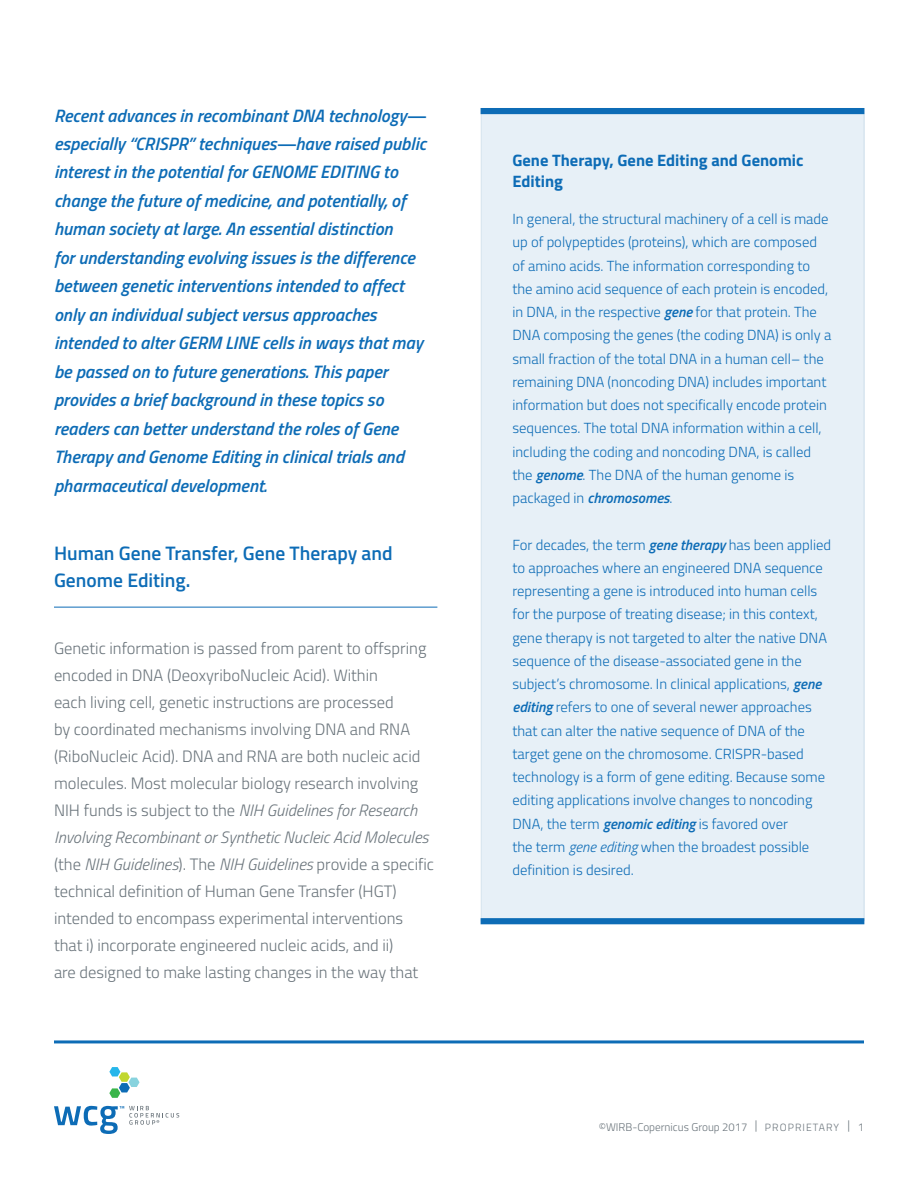
<style>
.page{position:relative;width:918px;height:1188px;background:#fff}
.page>*{position:absolute;margin:0;border:0;box-sizing:border-box;transform-origin:0 0}
.t1{font:600 19.5px/27px "Titillium";color:#0d6cb6}
.t2{font:italic 600 18px/28.5px "Titillium";color:#0d6cb6}
.t3{font:300 16.5px/27px "Titillium";color:#6a747b}
.t4{font:700 16.5px/21px "Titillium";color:#0d6cb6}
.t5{font:300 14.7px/23.2px "Titillium";color:#0d6cb6}
.t6{font:300 11.25px "Titillium";color:#6a747b}
.s1{font-style:italic}
.s2{font-weight:600;font-style:italic}
.s3{font-size:12px}
.s4{font-size:10.5px}
</style>
<div class="page">
<hr style="left:54px;top:1040px;width:810px;height:3px;background:#0d6cb6">
<svg style="left:109px;top:1067px;width:31px;height:31px"></svg>
<svg style="left:54px;top:1106px;width:125px;height:28px"></svg>
<hr style="left:54px;top:607px;width:383px;height:1px;background:#0d6cb6">
<div style="left:481px;top:109px;width:383px;height:812px;background:#e7f0f7"></div>
<svg style="left:481px;top:918px;width:383px;height:6px;background:#126fb7"></svg>
<div style="left:481px;top:108px;width:383px;height:6px;background:#0d6cb6"></div>
<p class="t2" style="left:54px;top:100px;width:374px">Recent advances in recombinant DNA technology— especially “CRISPR” techniques—have raised public interest in the potential for GENOME EDITING to change the future of medicine, and potentially, of human society at large. An essential distinction<br>for understanding evolving issues is the difference between genetic interventions intended to affect only an individual subject versus approaches intended to alter GERM LINE cells in ways that may be passed on to future generations. This paper provides a brief background in these topics so readers can better understand the roles of Gene Therapy and Genome Editing in clinical trials and pharmaceutical development.</p>
<h1 class="t1" style="left:54px;top:538px;width:340px">Human Gene Transfer, Gene Therapy and<br>Genome Editing.</h1>
<p class="t3" style="left:54px;top:634px;width:382px">Genetic information is passed from parent to offspring encoded in DNA (DeoxyriboNucleic Acid). Within<br>each living cell, genetic instructions are processed<br>by coordinated mechanisms involving DNA and RNA (RiboNucleic Acid). DNA and RNA are both nucleic acid molecules. Most molecular biology research involving NIH funds is subject to the <span class="s1">NIH Guidelines for Research Involving Recombinant or Synthetic Nucleic Acid Molecules </span>(the <span class="s1">NIH Guidelines</span>). The <span class="s1">NIH Guidelines</span> provide a specific technical definition of Human Gene Transfer (HGT) intended to encompass experimental interventions that i) incorporate engineered nucleic acids, and ii)<br>are designed to make lasting changes in the way that</p>
<p class="t4" style="left:512px;top:149px;width:293px">Gene Therapy, Gene Editing and Genomic<br>Editing</p>
<p class="t5" style="left:512px;top:207px;width:320px">In general, the structural machinery of a cell is made up of polypeptides (proteins), which are composed of amino acids. The information corresponding to the amino acid sequence of each protein is encoded, in DNA, in the respective <span class="s2">gene</span> for that protein. The DNA composing the genes (the coding DNA) is only a small fraction of the total DNA in a human cell– the remaining DNA (noncoding DNA) includes important information but does not specifically encode protein sequences. The total DNA information within a cell, including the coding and noncoding DNA, is called the <span class="s2">genome</span>. The DNA of the human genome is packaged in <span class="s2">chromosomes</span>.</p>
<p class="t5" style="left:512px;top:532px;width:320px">For decades, the term <span class="s2">gene therapy</span> has been applied to approaches where an engineered DNA sequence representing a gene is introduced into human cells for the purpose of treating disease; in this context, gene therapy is not targeted to alter the native DNA sequence of the disease-associated gene in the subject’s chromosome. In clinical applications, <span class="s2">gene editing</span> refers to one of several newer approaches that can alter the native sequence of DNA of the target gene on the chromosome. CRISPR-based technology is a form of gene editing. Because some editing applications involve changes to noncoding DNA, the term <span class="s2">genomic editing</span> is favored over<br>the term <span class="s1">gene editing</span> when the broadest possible definition is desired.</p>
<p class="t6" style="left:599px;top:1119px;width:267px">©WIRB-Copernicus Group 2017 <span class="s3">|</span> <span class="s4">PROPRIETARY</span> <span class="s3">|</span> 1</p>
</div>
